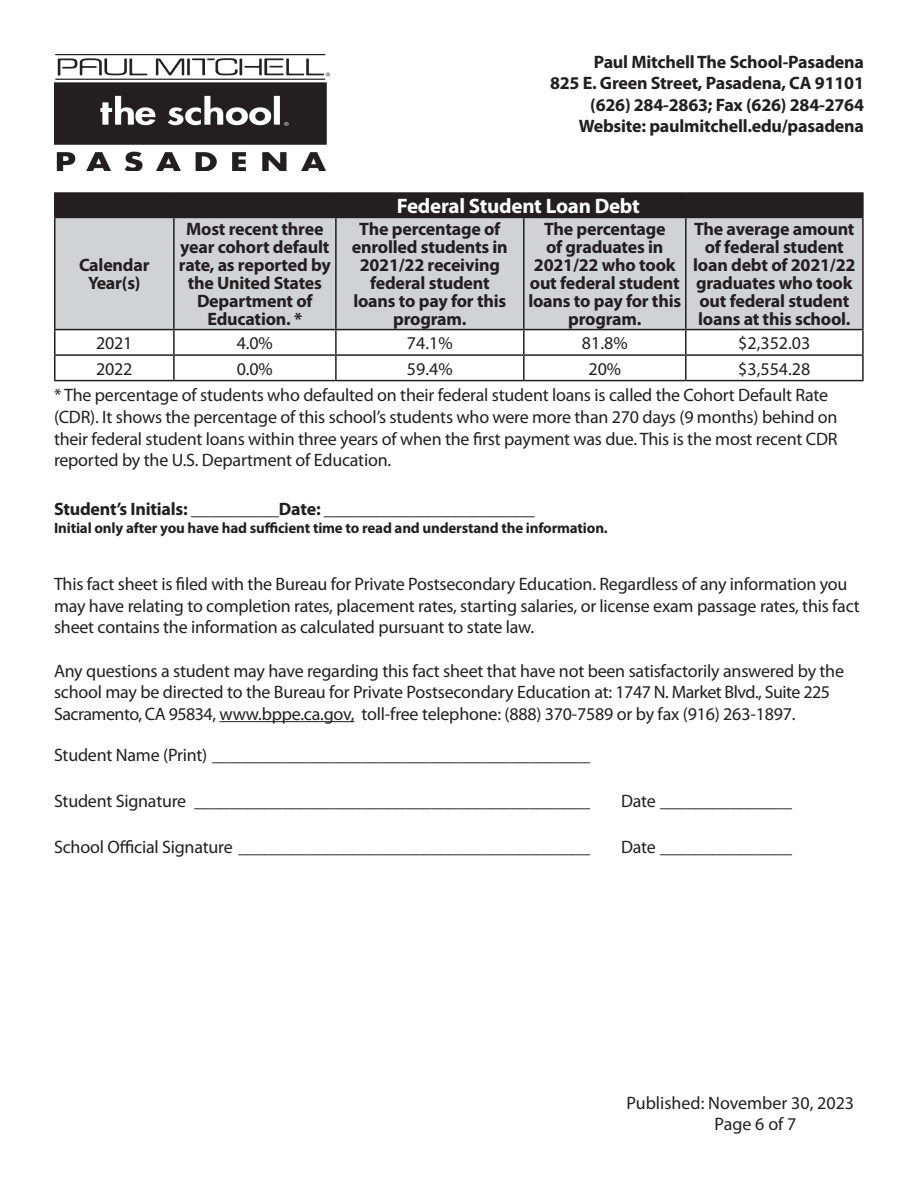
<style>
.page{position:relative;width:918px;height:1188px;background:#fff}
.page>*{position:absolute;margin:0;border:0;box-sizing:border-box;transform-origin:0 0}
.Body_copy_-_contract{font:700 21px "Myriad Pro";letter-spacing:-.01em;color:#fff}
.Body_copy_-_contract-2{font:18px/21.6px "Myriad Pro";letter-spacing:-.01em;color:#231f20}
.Body_copy_-_contract-3{font:700 18px/18px "Myriad Pro";letter-spacing:-.01em;color:#231f20;text-align:center}
.t1{font:700 15px "Myriad Pro";letter-spacing:-.01em;color:#231f20}
</style>
<div class="page">
<hr style="left:219px;top:721px;width:135px;height:1px;background:#231f20">
<div style="left:56px;top:194px;width:806px;height:23px;background:#231f20"></div>
<div style="left:56px;top:218px;width:806px;height:111px;background:#d1d2d4"></div>
<hr style="left:54px;top:192px;width:120px;height:2px;background:#231f20">
<hr style="left:54px;top:194px;width:2px;height:23px;background:#231f20">
<hr style="left:174px;top:192px;width:162px;height:2px;background:#231f20">
<hr style="left:173px;top:194px;width:2px;height:23px;background:#231f20">
<hr style="left:336px;top:192px;width:188px;height:2px;background:#231f20">
<hr style="left:524px;top:192px;width:162px;height:2px;background:#231f20">
<hr style="left:686px;top:192px;width:178px;height:2px;background:#231f20">
<hr style="left:862px;top:194px;width:2px;height:23px;background:#231f20">
<hr style="left:54px;top:217px;width:120px;height:1px;background:#231f20">
<hr style="left:54px;top:218px;width:2px;height:111px;background:#231f20">
<hr style="left:174px;top:217px;width:162px;height:1px;background:#231f20">
<hr style="left:173px;top:218px;width:2px;height:111px;background:#231f20">
<hr style="left:336px;top:217px;width:188px;height:1px;background:#231f20">
<hr style="left:335px;top:218px;width:2px;height:111px;background:#231f20">
<hr style="left:524px;top:217px;width:162px;height:1px;background:#231f20">
<hr style="left:523px;top:218px;width:2px;height:111px;background:#231f20">
<hr style="left:686px;top:217px;width:178px;height:1px;background:#231f20">
<hr style="left:685px;top:218px;width:2px;height:111px;background:#231f20">
<hr style="left:862px;top:218px;width:2px;height:111px;background:#231f20">
<hr style="left:54px;top:329px;width:120px;height:1px;background:#231f20">
<hr style="left:54px;top:330px;width:2px;height:24px;background:#231f20">
<hr style="left:174px;top:329px;width:162px;height:1px;background:#231f20">
<hr style="left:173px;top:330px;width:2px;height:24px;background:#231f20">
<hr style="left:336px;top:329px;width:188px;height:1px;background:#231f20">
<hr style="left:335px;top:330px;width:2px;height:24px;background:#231f20">
<hr style="left:524px;top:329px;width:162px;height:1px;background:#231f20">
<hr style="left:523px;top:330px;width:2px;height:24px;background:#231f20">
<hr style="left:686px;top:329px;width:178px;height:1px;background:#231f20">
<hr style="left:685px;top:330px;width:2px;height:24px;background:#231f20">
<hr style="left:862px;top:330px;width:2px;height:24px;background:#231f20">
<hr style="left:54px;top:354px;width:120px;height:2px;background:#231f20">
<hr style="left:54px;top:356px;width:2px;height:24px;background:#231f20">
<hr style="left:174px;top:354px;width:162px;height:2px;background:#231f20">
<hr style="left:173px;top:356px;width:2px;height:24px;background:#231f20">
<hr style="left:336px;top:354px;width:188px;height:2px;background:#231f20">
<hr style="left:335px;top:356px;width:2px;height:24px;background:#231f20">
<hr style="left:524px;top:354px;width:162px;height:2px;background:#231f20">
<hr style="left:523px;top:356px;width:2px;height:24px;background:#231f20">
<hr style="left:686px;top:354px;width:178px;height:2px;background:#231f20">
<hr style="left:685px;top:356px;width:2px;height:24px;background:#231f20">
<hr style="left:862px;top:356px;width:2px;height:24px;background:#231f20">
<hr style="left:54px;top:380px;width:120px;height:1px;background:#231f20">
<hr style="left:174px;top:380px;width:162px;height:1px;background:#231f20">
<hr style="left:336px;top:380px;width:188px;height:1px;background:#231f20">
<hr style="left:524px;top:380px;width:162px;height:1px;background:#231f20">
<hr style="left:686px;top:380px;width:178px;height:1px;background:#231f20">
<img style="left:54px;top:54px;width:275px;height:117px">
<p class="Body_copy_-_contract-3" style="left:594px;top:52px;width:272px">Paul Mitchell The School-Pasadena</p>
<p class="Body_copy_-_contract-3" style="left:550px;top:73px;width:315px">825 E. Green Street, Pasadena, CA 91101</p>
<p class="Body_copy_-_contract-3" style="left:590px;top:95px;width:275px">(626) 284-2863; Fax (626) 284-2764</p>
<p class="Body_copy_-_contract-3" style="left:579px;top:117px;width:287px">Website: paulmitchell.edu/pasadena</p>
<p class="Body_copy_-_contract-3" style="left:79px;top:256px;width:72px">Calendar<br>Year(s)</p>
<p class="Body_copy_-_contract" style="left:397px;top:192px;width:245px">Federal Student Loan Debt</p>
<p class="Body_copy_-_contract-3" style="left:179px;top:220px;width:153px">Most recent three year cohort default rate, as reported by the United States<br>Department of<br>Education. *</p>
<p class="Body_copy_-_contract-3" style="left:352px;top:220px;width:157px">The percentage of enrolled students in<br>2021/22 receiving federal student loans to pay for this program.</p>
<p class="Body_copy_-_contract-3" style="left:528px;top:220px;width:154px">The percentage<br>of graduates in<br>2021/22 who took out federal student loans to pay for this program.</p>
<p class="Body_copy_-_contract-3" style="left:693px;top:220px;width:164px">The average amount of federal student loan debt of 2021/22 graduates who took out federal student loans at this school.</p>
<p class="Body_copy_-_contract-2" style="left:96px;top:332px;width:38px">2021</p>
<p class="Body_copy_-_contract-2" style="left:237px;top:332px;width:37px">4.0%</p>
<p class="Body_copy_-_contract-2" style="left:407px;top:332px;width:47px">74.1%</p>
<p class="Body_copy_-_contract-2" style="left:582px;top:332px;width:47px">81.8%</p>
<p class="Body_copy_-_contract-2" style="left:738px;top:332px;width:74px">$2,352.03</p>
<p class="Body_copy_-_contract-2" style="left:96px;top:357px;width:38px">2022</p>
<p class="Body_copy_-_contract-2" style="left:237px;top:357px;width:37px">0.0%</p>
<p class="Body_copy_-_contract-2" style="left:407px;top:357px;width:47px">59.4%</p>
<p class="Body_copy_-_contract-2" style="left:588px;top:357px;width:34px">20%</p>
<p class="Body_copy_-_contract-2" style="left:738px;top:357px;width:74px">$3,554.28</p>
<p class="Body_copy_-_contract-2" style="left:54px;top:384px;width:785px">* The percentage of students who defaulted on their federal student loans is called the Cohort Default Rate (CDR). It shows the percentage of this school’s students who were more than 270 days (9 months) behind on their federal student loans within three years of when the first payment was due. This is the most recent CDR reported by the U.S. Department of Education.</p>
<p class="Body_copy_-_contract-3" style="left:54px;top:499px;width:482px">Student’s Initials: __________Date: ________________________</p>
<p class="t1" style="left:54px;top:518px;width:555px">Initial only after you have had sufficient time to read and understand the information.</p>
<p class="Body_copy_-_contract-2" style="left:54px;top:573px;width:807px">This fact sheet is filed with the Bureau for Private Postsecondary Education. Regardless of any information you may have relating to completion rates, placement rates, starting salaries, or license exam passage rates, this fact sheet contains the information as calculated pursuant to state law.</p>
<p class="Body_copy_-_contract-2" style="left:54px;top:660px;width:792px">Any questions a student may have regarding this fact sheet that have not been satisfactorily answered by the school may be directed to the Bureau for Private Postsecondary Education at: 1747 N. Market Blvd., Suite 225<br>Sacramento, CA 95834, www.bppe.ca.gov, toll-free telephone: (888) 370-7589 or by fax (916) 263-1897.</p>
<p class="Body_copy_-_contract-2" style="left:54px;top:744px;width:538px">Student Name (Print) ___________________________________________</p>
<p class="Body_copy_-_contract-2" style="left:54px;top:790px;width:538px">Student Signature _____________________________________________</p>
<p class="Body_copy_-_contract-2" style="left:621px;top:790px;width:173px">Date _______________</p>
<p class="Body_copy_-_contract-2" style="left:54px;top:835px;width:538px">School Official Signature ________________________________________</p>
<p class="Body_copy_-_contract-2" style="left:621px;top:835px;width:173px">Date _______________</p>
<p class="Body_copy_-_contract-2" style="left:715px;top:1092px;width:141px;text-indent:-88px">Published: November 30, 2023<br>Page 6 of 7</p>
</div>
